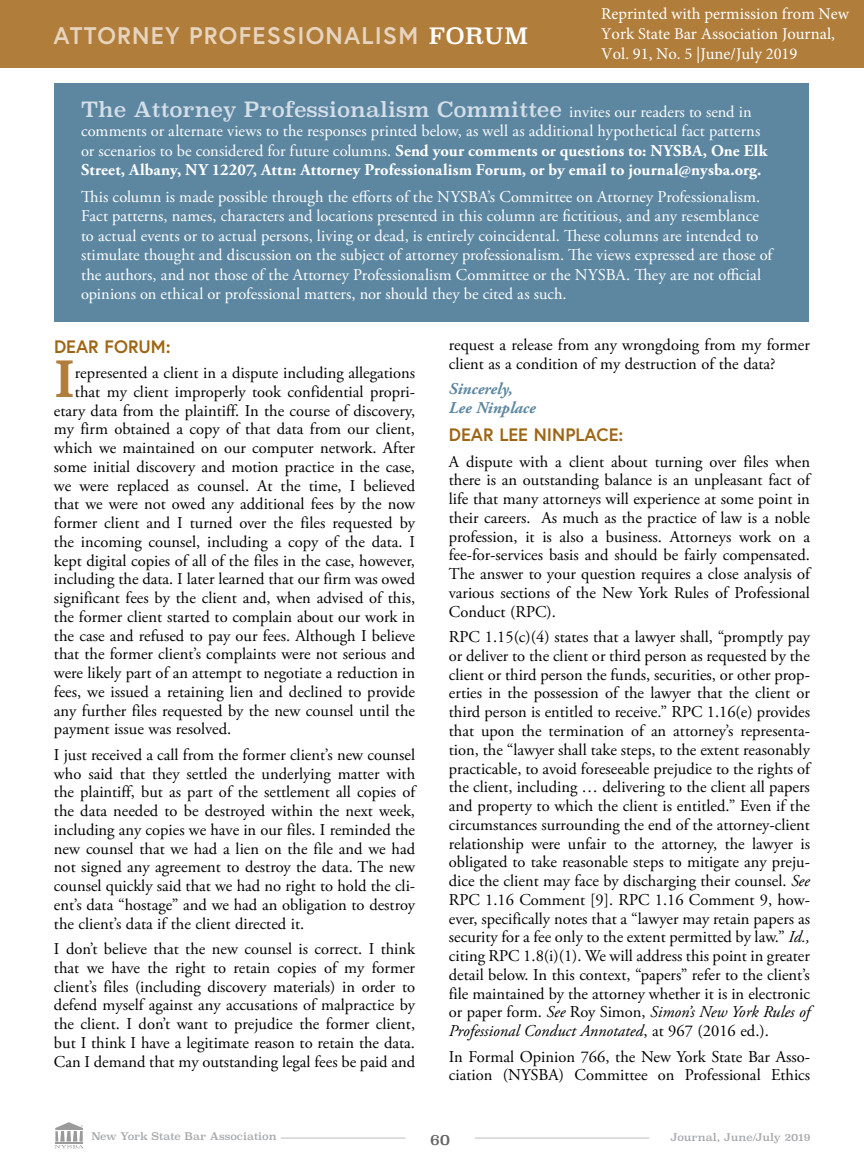
<style>
.page{position:relative;width:864px;height:1175px;background:#fff}
.page>*{position:absolute;margin:0;border:0;box-sizing:border-box;transform-origin:0 0}
.t1{font:49.65px "Superclarendon Rg";color:#b07d3a}
.t2{font:700 24px "Europa";letter-spacing:.05em;color:#e7d4be}
.t3{font:21px "Superclarendon Rg";color:#d4dee8}
.t4{font:700 18px "Europa";color:#9e6614}
.t5{font:16.5px/18.8px "Adobe Garamond Pro";letter-spacing:-.02em;color:#000;text-align:justify}
.t6{font:16.5px/19.5px "Adobe Garamond Pro";letter-spacing:-.005em;color:#fff}
.t7{font:16.5px/19.8px "Minion Pro";color:#fff}
.t8{font:italic 700 16.5px/18.8px "Adobe Garamond Pro";color:#5d87a1}
.t9{font:15px "Superclarendon Rg";color:#636466}
.t10{font:10.5px "Superclarendon Rg";color:#a7a9ac}
.s1{font-family:"Superclarendon Rg";font-weight:400;font-size:22.5px;color:#fff}
.s2{font-family:"Adobe Garamond Pro";font-size:16.5px;color:#fff}
.s3{font-weight:700}
.s4{font-style:italic}
</style>
<div class="page">
<hr style="left:281px;top:1137px;width:125px;height:1px;background:#bcbec0">
<hr style="left:475px;top:1137px;width:174px;height:1px;background:#bcbec0">
<svg style="left:55px;top:1122px;width:28px;height:26px"></svg>
<div style="left:55px;top:83px;width:754px;height:239px;background:#5d87a1"></div>
<div style="left:0;top:0;width:864px;height:67px;background:#b07d3a"></div>
<h2 class="t2" style="left:53px;top:19px;width:476px">ATTORNEY PROFESSIONALISM <span class="s1">FORUM</span></h2>
<p class="t7" style="left:601px;top:4px;width:249px">Reprinted with permission from New<br>York State Bar Association Journal,<br>Vol. 91, No. 5 |June/July 2019</p>
<p class="t3" style="left:81px;top:97px;width:672px">The Attorney Professionalism Committee <span class="s2">invites our readers to send in</span></p>
<p class="t6" style="left:81px;top:122px;width:688px">comments or alternate views to the responses printed below, as well as additional hypothetical fact patterns or scenarios to be considered for future columns. <span class="s3">Send your comments or questions to: NYSBA, One Elk<br>Street, Albany, NY 12207, Attn: Attorney Professionalism Forum, or by email to journal@nysba.org.</span></p>
<p class="t6" style="left:81px;top:187px;width:695px">This column is made possible through the efforts of the NYSBA’s Committee on Attorney Professionalism.<br>Fact patterns, names, characters and locations presented in this column are fictitious, and any resemblance to actual events or to actual persons, living or dead, is entirely coincidental. These columns are intended to stimulate thought and discussion on the subject of attorney professionalism. The views expressed are those of the authors, and not those of the Attorney Professionalism Committee or the NYSBA. They are not official opinions on ethical or professional matters, nor should they be cited as such.</p>
<p class="t4" style="left:54px;top:334px;width:118px">DEAR FORUM:</p>
<h1 class="t1" style="left:54px;top:349px;width:22px">I</h1>
<p class="t5" style="left:75px;top:364px;width:342px">represented a client in a dispute including allegations</p>
<p class="t5" style="left:75px;top:383px;width:342px">that my client improperly took confidential propri-</p>
<p class="t5" style="left:54px;top:401px;width:363px">etary data from the plaintiff. In the course of discovery,</p>
<p class="t5" style="left:54px;top:420px;width:363px">my firm obtained a copy of that data from our client,</p>
<p class="t5" style="left:54px;top:439px;width:363px">which we maintained on our computer network. After</p>
<p class="t5" style="left:54px;top:458px;width:363px">some initial discovery and motion practice in the case,</p>
<p class="t5" style="left:54px;top:476px;width:363px">we were replaced as counsel. At the time, I believed</p>
<p class="t5" style="left:54px;top:495px;width:363px">that we were not owed any additional fees by the now</p>
<p class="t5" style="left:54px;top:514px;width:363px">former client and I turned over the files requested by</p>
<p class="t5" style="left:54px;top:533px;width:363px">the incoming counsel, including a copy of the data. I</p>
<p class="t5" style="left:54px;top:551px;width:363px">kept digital copies of all of the files in the case, however,</p>
<p class="t5" style="left:54px;top:570px;width:363px">including the data. I later learned that our firm was owed</p>
<p class="t5" style="left:54px;top:589px;width:363px">significant fees by the client and, when advised of this,</p>
<p class="t5" style="left:54px;top:608px;width:363px">the former client started to complain about our work in</p>
<p class="t5" style="left:54px;top:626px;width:363px">the case and refused to pay our fees. Although I believe</p>
<p class="t5" style="left:54px;top:645px;width:363px">that the former client’s complaints were not serious and</p>
<p class="t5" style="left:54px;top:664px;width:363px">were likely part of an attempt to negotiate a reduction in</p>
<p class="t5" style="left:54px;top:683px;width:363px">fees, we issued a retaining lien and declined to provide</p>
<p class="t5" style="left:54px;top:701px;width:363px">any further files requested by the new counsel until the</p>
<p class="t5" style="left:54px;top:720px;width:179px">payment issue was resolved.</p>
<p class="t5" style="left:54px;top:745px;width:365px">I just received a call from the former client’s new counsel who said that they settled the underlying matter with the plaintiff, but as part of the settlement all copies of the data needed to be destroyed within the next week, including any copies we have in our files. I reminded the new counsel that we had a lien on the file and we had not signed any agreement to destroy the data. The new counsel quickly said that we had no right to hold the cli&shy;ent’s data “hostage” and we had an obligation to destroy the client’s data if the client directed it.</p>
<p class="t5" style="left:54px;top:940px;width:363px">I don’t believe that the new counsel is correct. I think that we have the right to retain copies of my former client’s files (including discovery materials) in order to defend myself against any accusations of malpractice by the client. I don’t want to prejudice the former client, but I think I have a legitimate reason to retain the data.<br>Can I demand that my outstanding legal fees be paid and</p>
<p class="t5" style="left:449px;top:336px;width:363px">request a release from any wrongdoing from my former client as a condition of my destruction of the data?</p>
<p class="t8" style="left:449px;top:380px;width:88px">Sincerely,<br>Lee Ninplace</p>
<p class="t4" style="left:449px;top:422px;width:176px">DEAR LEE NINPLACE:</p>
<p class="t5" style="left:449px;top:453px;width:365px">A dispute with a client about turning over files when there is an outstanding balance is an unpleasant fact of life that many attorneys will experience at some point in their careers. As much as the practice of law is a noble profession, it is also a business. Attorneys work on a fee-for-services basis and should be fairly compensated.<br>The answer to your question requires a close analysis of various sections of the New York Rules of Professional Conduct (RPC).</p>
<p class="t5" style="left:449px;top:628px;width:365px">RPC 1.15(c)(4) states that a lawyer shall, “promptly pay or deliver to the client or third person as requested by the client or third person the funds, securities, or other prop&shy;erties in the possession of the lawyer that the client or third person is entitled to receive.” RPC 1.16(e) provides that upon the termination of an attorney’s representa&shy;tion, the “lawyer shall take steps, to the extent reasonably practicable, to avoid foreseeable prejudice to the rights of the client, including … delivering to the client all papers and property to which the client is entitled.” Even if the circumstances surrounding the end of the attorney-client relationship were unfair to the attorney, the lawyer is obligated to take reasonable steps to mitigate any preju&shy;dice the client may face by discharging their counsel. <span class="s4">See </span>RPC 1.16 Comment [9]. RPC 1.16 Comment 9, how&shy;ever, specifically notes that a “lawyer may retain papers as security for a fee only to the extent permitted by law.” <span class="s4">Id., </span>citing RPC 1.8(i)(1). We will address this point in greater detail below. In this context, “papers” refer to the client’s file maintained by the attorney whether it is in electronic or paper form. <span class="s4">See</span> Roy Simon, <span class="s4">Simon’s New York Rules of Professional Conduct Annotated</span>, at 967 (2016 ed.).</p>
<p class="t5" style="left:449px;top:1047px;width:363px">In Formal Opinion 766, the New York State Bar Asso&shy;ciation (NYSBA) Committee on Professional Ethics</p>
<p class="t10" style="left:91px;top:1130px;width:187px">New York State Bar Association</p>
<p class="t9" style="left:430px;top:1130px;width:22px">60</p>
<p class="t10" style="left:670px;top:1131px;width:142px">Journal, June/July 2019</p>
</div>
